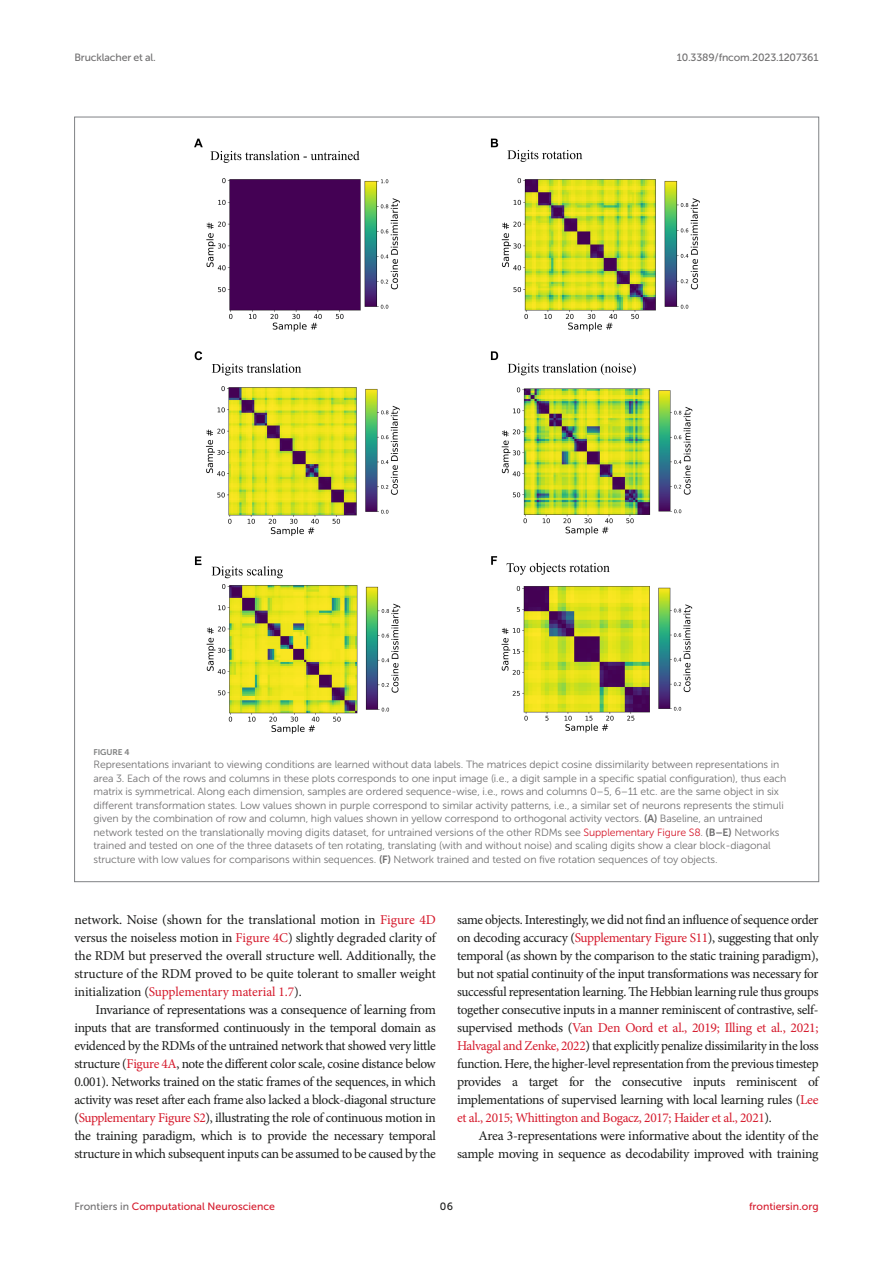
<style>
.page{position:relative;width:893px;height:1263px;background:#fff}
.page>*{position:absolute;margin:0;border:0;box-sizing:border-box;transform-origin:0 0}
.TEXT{font:13.5px/18px "Minion Pro";letter-spacing:-.025em;color:#1b1c1b;text-align:justify}
.FIG_LEG{font:10.5px/13.5px "Museo Sans 300";letter-spacing:-.01em;color:#706f70}
.t1{font:10.5px "Museo Sans 500";color:#d51a2c}
.t2{font:10.5px "Museo Sans 500";letter-spacing:-.015em;color:#706f70}
.t3{font:10.5px "Museo Sans 500";color:#1b1c1b}
.FIG_HD{font:8.25px "Museo Sans 700";letter-spacing:-.01em;color:#7e7f7f}
.s1{font-family:"Museo Sans 700"}
.s2{color:#d51a2c}
.s3{color:#706f70}
</style>
<div class="page">
<img style="left:194px;top:138px;width:506px;height:596px">
<p class="t2" style="left:74px;top:51px;width:83px">Brucklacher et al.</p>
<p class="t2" style="left:677px;top:51px;width:143px">10.3389/fncom.2023.1207361</p>
<p class="FIG_HD" style="left:94px;top:747px;width:37px">FIGURE 4</p>
<p class="FIG_LEG" style="left:94px;top:758px;width:694px">Representations invariant to viewing conditions are learned without data labels. The matrices depict cosine dissimilarity between representations in area 3. Each of the rows and columns in these plots corresponds to one input image (i.e., a digit sample in a specific spatial configuration), thus each matrix is symmetrical. Along each dimension, samples are ordered sequence-wise, i.e., rows and columns 0–5, 6–11 etc. are the same object in six different transformation states. Low values shown in purple correspond to similar activity patterns, i.e., a similar set of neurons represents the stimuli given by the combination of row and column, high values shown in yellow correspond to orthogonal activity vectors. <span class="s1">(A)</span> Baseline, an untrained network tested on the translationally moving digits dataset, for untrained versions of the other RDMs see <span class="s2">Supplementary Figure S8</span>. <span class="s1">(B–E)</span> Networks trained and tested on one of the three datasets of ten rotating, translating (with and without noise) and scaling digits show a clear block-diagonal structure with low values for comparisons within sequences. <span class="s1">(F)</span> Network trained and tested on five rotation sequences of toy objects.</p>
<p class="TEXT" style="left:74px;top:911px;width:363px">network. Noise (shown for the translational motion in <span class="s2">Figure 4D </span>versus the noiseless motion in <span class="s2">Figure 4C</span>) slightly degraded clarity of the RDM but preserved the overall structure well. Additionally, the structure of the RDM proved to be quite tolerant to smaller weight initialization (<span class="s2">Supplementary material 1.7</span>).</p>
<p class="TEXT" style="left:74px;top:1001px;width:363px;text-indent:21px">Invariance of representations was a consequence of learning from inputs that are transformed continuously in the temporal domain as evidenced by the RDMs of the untrained network that showed very little structure (<span class="s2">Figure 4A</span>, note the different color scale, cosine distance below 0.001). Networks trained on the static frames of the sequences, in which activity was reset after each frame also lacked a block-diagonal structure (<span class="s2">Supplementary Figure S2</span>), illustrating the role of continuous motion in the training paradigm, which is to provide the necessary temporal structure in which subsequent inputs can be assumed to be caused by the</p>
<p class="TEXT" style="left:457px;top:911px;width:363px">same objects. Interestingly, we did not find an influence of sequence order on decoding accuracy (<span class="s2">Supplementary Figure S11</span>), suggesting that only temporal (as shown by the comparison to the static training paradigm), but not spatial continuity of the input transformations was necessary for successful representation learning. The Hebbian learning rule thus groups together consecutive inputs in a manner reminiscent of contrastive, self&shy;supervised methods (<span class="s2">Van Den Oord et al., 2019; Illing et al., 2021; Halvagal and Zenke, 2022</span>) that explicitly penalize dissimilarity in the loss function. Here, the higher-level representation from the previous timestep provides a target for the consecutive inputs reminiscent of implementations of supervised learning with local learning rules (<span class="s2">Lee et al., 2015; Whittington and Bogacz, 2017; Haider et al., 2021</span>).</p>
<p class="TEXT" style="left:457px;top:1127px;width:363px;text-align:right">Area 3-representations were informative about the identity of the sample moving in sequence as decodability improved with training</p>
<p class="t1" style="left:74px;top:1200px;width:202px"><span class="s3">Frontiers in</span> Computational Neuroscience</p>
<p class="t3" style="left:440px;top:1200px;width:15px">06</p>
<p class="t1" style="left:749px;top:1200px;width:71px">frontiersin.org</p>
</div>
